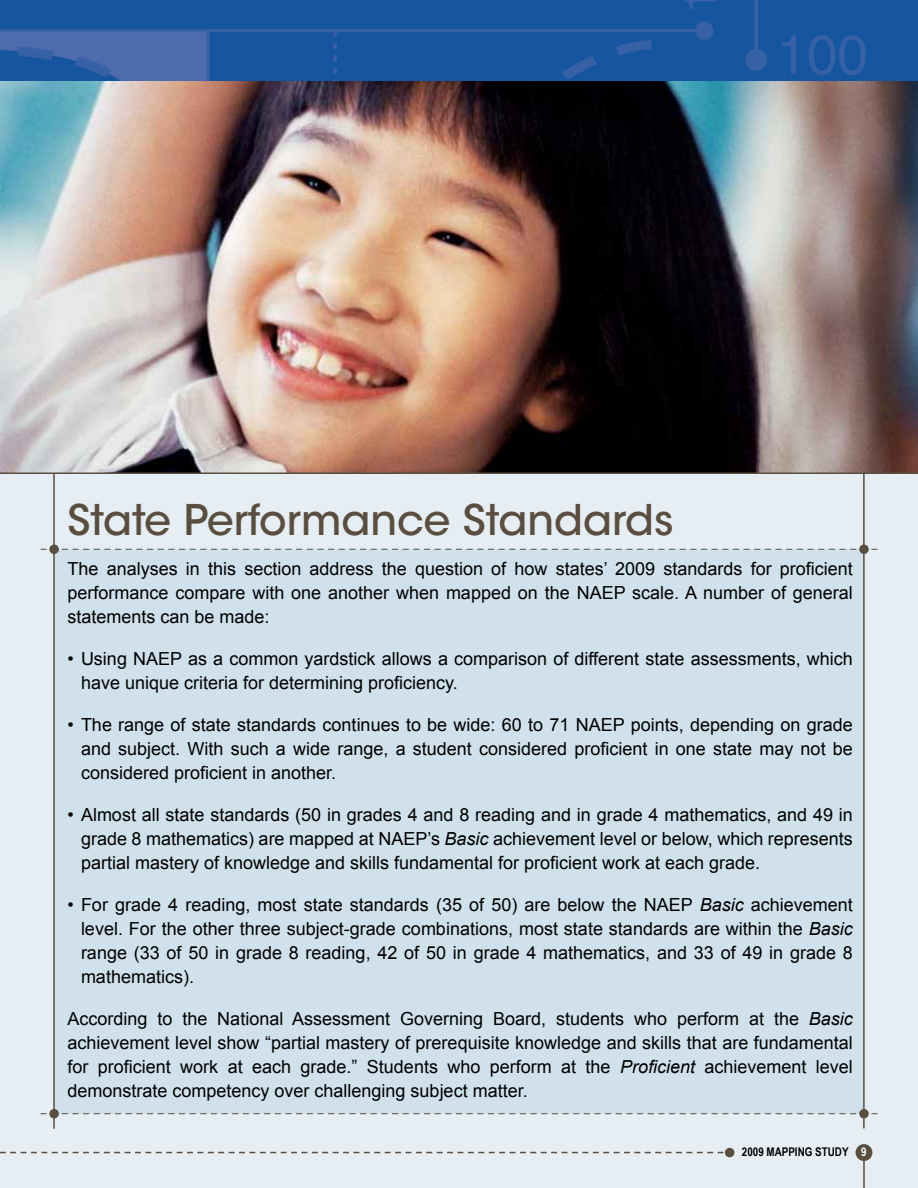
<style>
.page{position:relative;width:918px;height:1188px;background:#fff}
.page>*{position:absolute;margin:0;border:0;box-sizing:border-box;transform-origin:0 0}
.t1{font:500 42px "ITC Avant Garde Std";color:#594e40}
.sidebar_text{font:18px/24px "Arial";color:#000;text-align:justify}
.intro_text{font:18px/24px "Arial";color:#000;text-align:justify}
.t2{font:700 12px "Arial Narrow";color:#000}
.s1{font-style:italic}
.s2{color:#fff}
</style>
<div class="page">
<div style="left:0;top:473px;width:918px;height:715px;background:#e6eef4"></div>
<img style="left:0;top:81px;width:918px;height:391px">
<hr style="left:0;top:472px;width:918px;height:2px;background:#594e40">
<div style="left:54px;top:549px;width:810px;height:565px;background:#d0e1ec"></div>
<svg style="left:40px;top:549px;width:838px;height:1px"></svg>
<div style="left:49px;top:545px;width:10px;height:9px;background:#594e40;border-radius:50%"></div>
<div style="left:859px;top:545px;width:10px;height:9px;background:#594e40;border-radius:50%"></div>
<hr style="left:53px;top:474px;width:2px;height:655px;background:#594e40">
<hr style="left:863px;top:474px;width:2px;height:654px;background:#594e40">
<div style="left:856px;top:1144px;width:16px;height:17px;background:#594e40;border-radius:50%"></div>
<hr style="left:863px;top:1159px;width:2px;height:29px;background:#594e40">
<div style="left:725px;top:1148px;width:9px;height:9px;background:#594e40;border-radius:50%"></div>
<svg style="left:0;top:1152px;width:723px;height:1px"></svg>
<img style="left:741px;top:0;width:177px;height:81px">
<img style="left:0;top:0;width:741px;height:81px">
<svg style="left:40px;top:1113px;width:838px;height:1px"></svg>
<div style="left:49px;top:1109px;width:10px;height:9px;background:#594e40;border-radius:50%"></div>
<div style="left:859px;top:1109px;width:10px;height:9px;background:#594e40;border-radius:50%"></div>
<h1 class="t1" style="left:68px;top:494px;width:608px">State Performance Standards</h1>
<p class="intro_text" style="left:68px;top:557px;width:787px">The analyses in this section address the question of how states’ 2009 standards for proficient performance compare with one another when mapped on the NAEP scale. A number of general statements can be made:</p>
<p class="sidebar_text" style="left:81px;top:647px;width:773px;text-indent:-14px">• Using NAEP as a common yardstick allows a comparison of different state assessments, which have unique criteria for determining proficiency.</p>
<p class="sidebar_text" style="left:81px;top:713px;width:773px;text-indent:-14px">• The range of state standards continues to be wide: 60 to 71 NAEP points, depending on grade and subject. With such a wide range, a student considered proficient in one state may not be considered proficient in another.</p>
<p class="sidebar_text" style="left:81px;top:803px;width:773px;text-indent:-14px">• Almost all state standards (50 in grades 4 and 8 reading and in grade 4 mathematics, and 49 in grade 8 mathematics) are mapped at NAEP’s <span class="s1">Basic</span> achievement level or below, which represents partial mastery of knowledge and skills fundamental for proficient work at each grade.</p>
<p class="sidebar_text" style="left:81px;top:893px;width:773px;text-indent:-14px">• For grade 4 reading, most state standards (35 of 50) are below the NAEP <span class="s1">Basic</span> achievement level. For the other three subject-grade combinations, most state standards are within the <span class="s1">Basic </span>range (33 of 50 in grade 8 reading, 42 of 50 in grade 4 mathematics, and 33 of 49 in grade 8 mathematics).</p>
<p class="sidebar_text" style="left:68px;top:1007px;width:787px">According to the National Assessment Governing Board, students who perform at the <span class="s1">Basic </span>achievement level show “partial mastery of prerequisite knowledge and skills that are fundamental for proficient work at each grade.” Students who perform at the <span class="s1">Proficient</span> achievement level demonstrate competency over challenging subject matter.</p>
<p class="t2" style="left:742px;top:1143px;width:126px">2009 MAPPING STUDY <span class="s2">9</span></p>
</div>
